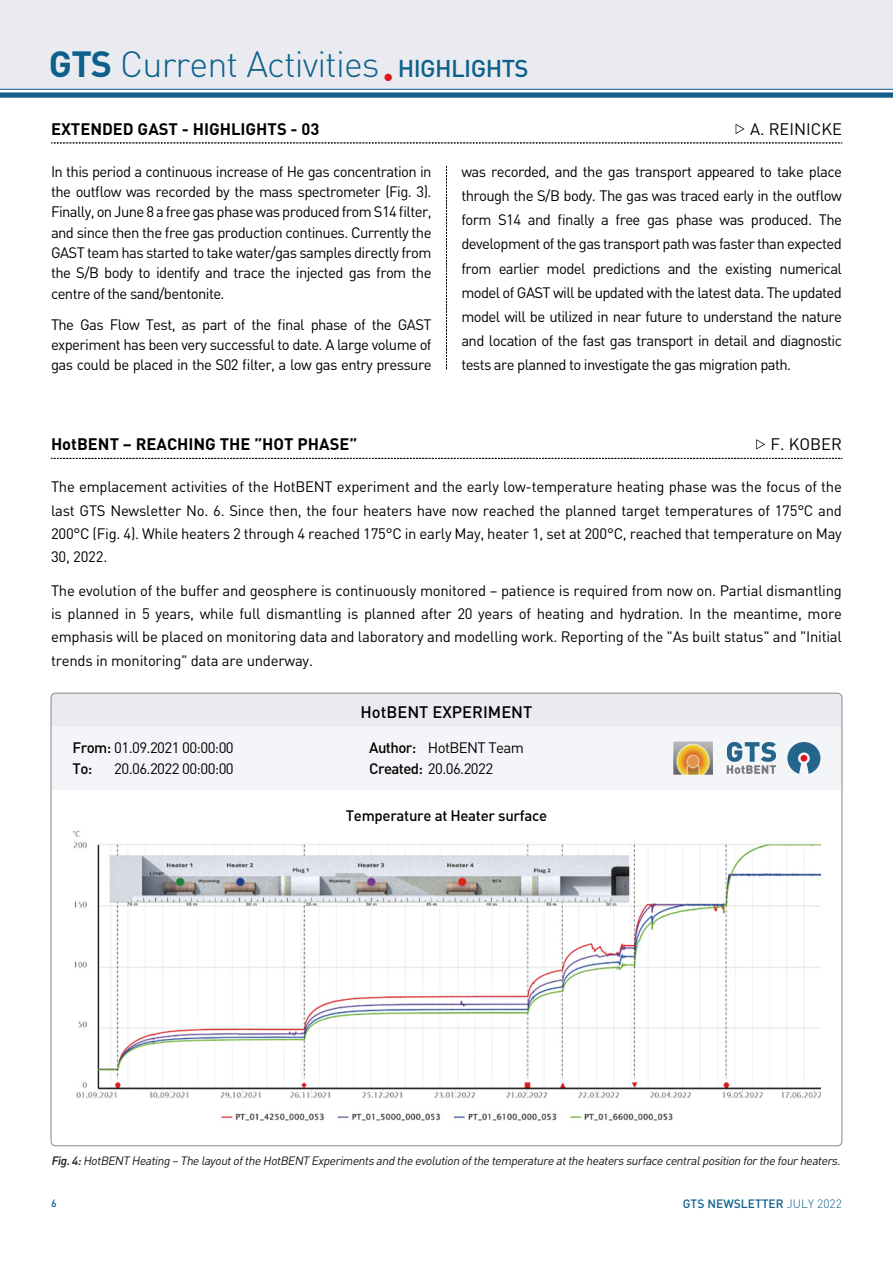
<style>
.page{position:relative;width:893px;height:1263px;background:#fff}
.page>*{position:absolute;margin:0;border:0;box-sizing:border-box;transform-origin:0 0}
.t1{font:300 36px "DIN";letter-spacing:-.025em;color:#0c608a}
.t2{font:700 16.5px "DIN";color:#010101}
.t3{font:500 16.5px "DIN";color:#000}
.t4{font:16.5px "DIN";color:#010101}
.t5{font:15px/20.2px "DIN";letter-spacing:-.04em;color:#010101;text-align:justify}
.t6{font:15px/21px "DIN";letter-spacing:-.04em;color:#000}
.t7{font:500 15px "DIN";letter-spacing:-.02em;color:#000}
.t8{font:italic 12px "DIN";color:#1a171b}
.t9{font:500 12px "DIN";color:#0c608a}
.t10{font:500 10.5px "DIN";color:#0c608a}
.s1{font-weight:700}
.s2{font-weight:500;font-size:24px}
.s3{font-weight:500}
.s4{font-weight:300}
</style>
<div class="page">
<div style="left:51px;top:726px;width:791px;height:64px;background:#f4f5f8"></div>
<div style="left:51px;top:693px;width:791px;height:33px;background:#e9ebf1"></div>
<img style="left:73px;top:830px;width:747px;height:291px">
<img style="left:673px;top:742px;width:40px;height:32px">
<svg style="left:787px;top:742px;width:33px;height:32px"></svg>
<svg style="left:727px;top:742px;width:49px;height:32px"></svg>
<div style="left:0;top:0;width:893px;height:89px;background:#e9ebf1"></div>
<hr style="left:0;top:89px;width:893px;height:1px;background:#14608a">
<div style="left:0;top:92px;width:893px;height:6px;background:#14608a"></div>
<svg style="left:51px;top:143px;width:791px;height:1px"></svg>
<svg style="left:51px;top:458px;width:791px;height:1px"></svg>
<svg style="left:736px;top:124px;width:9px;height:10px"></svg>
<svg style="left:756px;top:439px;width:9px;height:10px"></svg>
<svg style="left:446px;top:166px;width:1px;height:204px"></svg>
<h1 class="t1" style="left:49px;top:50px;width:481px"><span class="s1">GTS</span> Current Activities <sub>●</sub> <span class="s2">HIGHLIGHTS</span></h1>
<p class="t2" style="left:51px;top:118px;width:270px">EXTENDED GAST - HIGHLIGHTS - 03</p>
<p class="t4" style="left:750px;top:118px;width:93px">A. REINICKE</p>
<p class="t5" style="left:51px;top:161px;width:382px">In this period a continuous increase of He gas concentration in the outflow was recorded by the mass spectrometer (Fig. 3).<br>Finally, on June 8 a free gas phase was produced from S14 filter, and since then the free gas production continues. Currently the GAST team has started to take water/gas samples directly from the S/B body to identify and trace the injected gas from the centre of the sand/bentonite.</p>
<p class="t5" style="left:51px;top:314px;width:382px">The Gas Flow Test, as part of the final phase of the GAST experiment has been very successful to date. A large volume of gas could be placed in the S02 filter, a low gas entry pressure</p>
<p class="t2" style="left:51px;top:433px;width:308px">HotBENT – REACHING THE ”HOT PHASE”</p>
<p class="t5" style="left:461px;top:159px;width:382px;line-height:24.2px">was recorded, and the gas transport appeared to take place through the S/B body. The gas was traced early in the outflow form S14 and finally a free gas phase was produced. The development of the gas transport path was faster than expected from earlier model predictions and the existing numerical model of GAST will be updated with the latest data. The updated model will be utilized in near future to understand the nature and location of the fast gas transport in detail and diagnostic tests are planned to investigate the gas migration path.</p>
<p class="t4" style="left:771px;top:434px;width:73px">F. KOBER</p>
<p class="t5" style="left:51px;top:475px;width:792px;line-height:23.2px">The emplacement activities of the HotBENT experiment and the early low-temperature heating phase was the focus of the last GTS Newsletter No. 6. Since then, the four heaters have now reached the planned target temperatures of 175°C and 200°C (Fig. 4). While heaters 2 through 4 reached 175°C in early May, heater 1, set at 200°C, reached that temperature on May 30, 2022.</p>
<p class="t5" style="left:51px;top:579px;width:792px;line-height:23.2px">The evolution of the buffer and geosphere is continuously monitored – patience is required from now on. Partial dismantling is planned in 5 years, while full dismantling is planned after 20 years of heating and hydration. In the meantime, more emphasis will be placed on monitoring data and laboratory and modelling work. Reporting of the "As built status" and "Initial trends in monitoring" data are underway.</p>
<p class="t6" style="left:73px;top:736px;width:163px"><span class="s3">From:</span> 01.09.2021 00:00:00<br><span class="s3">To:</span></p>
<p class="t6" style="left:114px;top:757px;width:121px">20.06.2022 00:00:00</p>
<p class="t3" style="left:361px;top:706px;width:173px">HotBENT EXPERIMENT</p>
<p class="t6" style="left:369px;top:736px;width:156px"><span class="s3">Author:</span> HotBENT Team<br><span class="s3">Created:</span> 20.06.2022</p>
<p class="t7" style="left:346px;top:811px;width:203px">Temperature at Heater surface</p>
<p class="t8" style="left:51px;top:1153px;width:793px"><span class="s3">Fig. 4:</span> HotBENT Heating – The layout of the HotBENT Experiments and the evolution of the temperature at the heaters surface central position for the four heaters.</p>
<p class="t10" style="left:51px;top:1200px;width:7px">6</p>
<p class="t9" style="left:683px;top:1199px;width:161px">GTS NEWSLETTER <span class="s4">JULY 2022</span></p>
</div>
